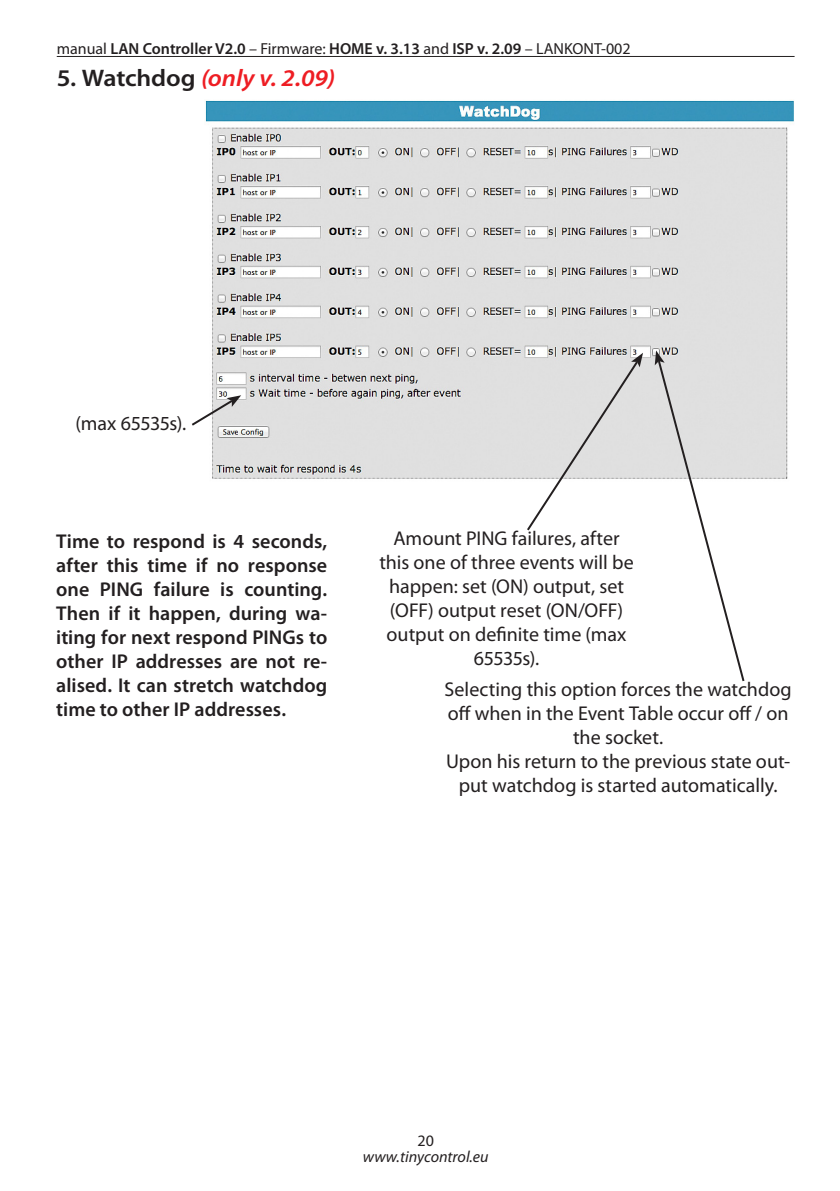
<style>
.page{position:relative;width:840px;height:1191px;background:#fff}
.page>*{position:absolute;margin:0;border:0;box-sizing:border-box;transform-origin:0 0}
.t1{font:italic 600 24px "Myriad Pro";letter-spacing:-.005em;color:#ee1d23;scale:1.08 1}
.t2{font:20px/24px "Myriad Pro";color:#231f20;text-align:center}
.t3{font:600 20px/24px "Myriad Pro";color:#231f20;text-align:justify}
.t4{font:20px "Myriad Pro";letter-spacing:-.025em;color:#231f20}
.t5{font:600 16px "Myriad Pro";color:#231f20}
.t6{font:italic 16px "Myriad Pro";color:#231f20}
.t7{font:16px "Myriad Pro";color:#231f20}
.s1{font-weight:400}
.s2{font-style:normal;color:#231f20}
</style>
<div class="page">
<hr style="left:57px;top:56px;width:737px;height:1px;background:#231f20">
<img style="left:205px;top:100px;width:589px;height:379px">
<svg style="left:524px;top:353px;width:118px;height:178px"></svg>
<svg style="left:654px;top:350px;width:91px;height:332px"></svg>
<svg style="left:192px;top:395px;width:49px;height:32px"></svg>
<p class="t5" style="left:57px;top:38px;width:575px"><span class="s1">manual</span> LAN Controller V2.0 <span class="s1">– Firmware:</span> HOME v. 3.13 <span class="s1">and</span> ISP v. 2.09 <span class="s1">– LANKONT-002</span></p>
<p class="t1" style="left:57px;top:63px;width:259px"><span class="s2">5. Watchdog</span> (only v. 2.09)</p>
<p class="t4" style="left:76px;top:411px;width:112px">(max 65535s).</p>
<p class="t3" style="left:56px;top:528px;width:272px">Time to respond is 4 seconds, after this time if no response one PING failure is counting.<br>Then if it happen, during wa&shy;iting for next respond PINGs to other IP addresses are not re&shy;alised. It can stretch watchdog time to other IP addresses.</p>
<p class="t2" style="left:379px;top:526px;width:256px">Amount PING failures, after this one of three events will be happen: set (ON) output, set (OFF) output reset (ON/OFF) output on definite time (max<br>65535s).</p>
<p class="t2" style="left:444px;top:677px;width:348px">Selecting this option forces the watchdog off when in the Event Table occur off / on the socket.<br>Upon his return to the previous state out&shy;put watchdog is started automatically.</p>
<p class="t7" style="left:417px;top:1130px;width:18px">20</p>
<p class="t6" style="left:362px;top:1146px;width:127px">www.tinycontrol.eu</p>
</div>
